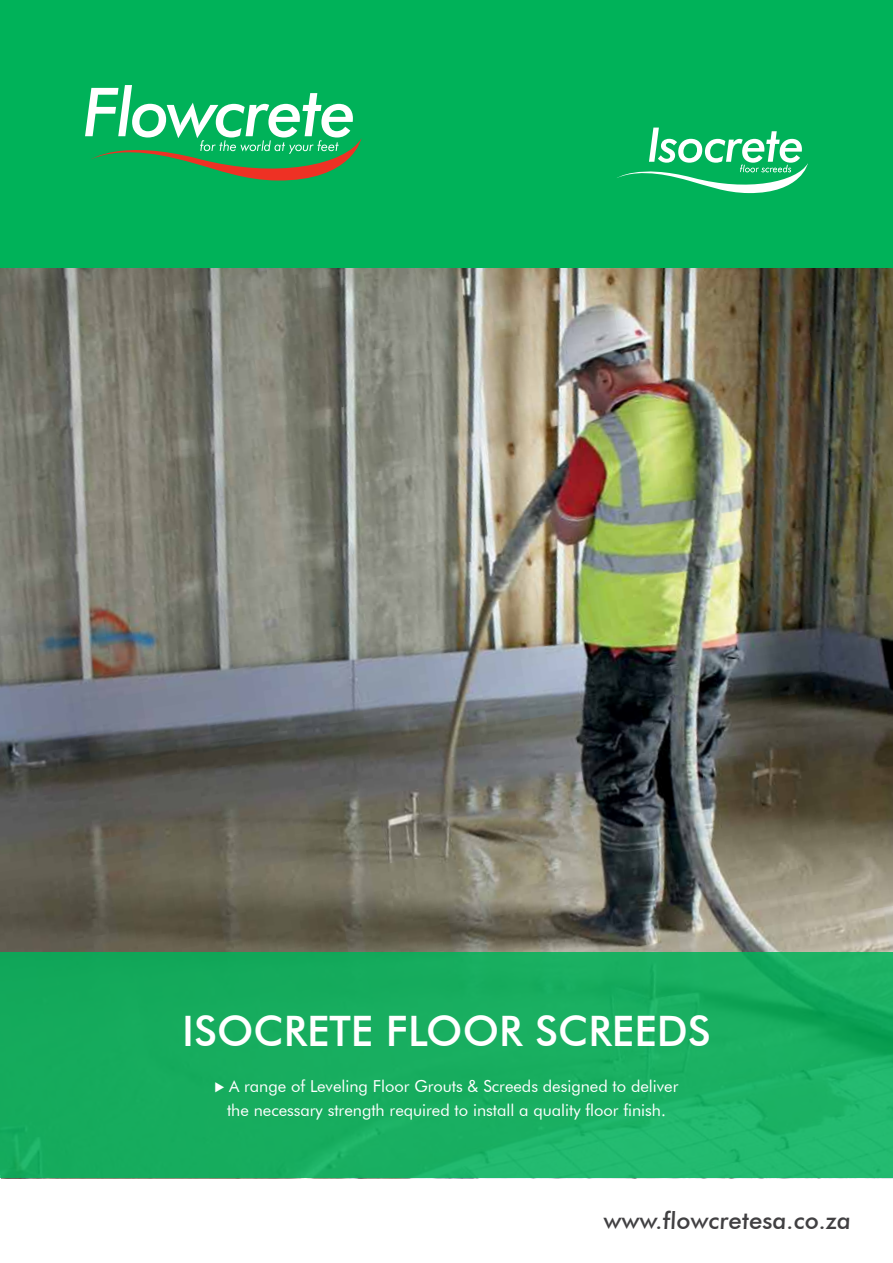
<style>
.page{position:relative;width:893px;height:1263px;background:#fff}
.page>*{position:absolute;margin:0;border:0;box-sizing:border-box;transform-origin:0 0}
.t1{font:500 42px "Futura BT";color:#fff}
.t2{font:500 24px "Futura BT";color:#414042}
.t3{font:16.5px/24px "Futura BT";color:#fff;text-align:center}
.s1{font-family:"Proxima Nova";font-weight:700}
</style>
<div class="page">
<img style="left:0;top:268px;width:893px;height:684px">
<div style="left:0;top:0;width:893px;height:268px;background:#00b259"></div>
<svg style="left:85px;top:85px;width:276px;height:96px"></svg>
<svg style="left:617px;top:128px;width:191px;height:65px"></svg>
<div style="left:0;top:952px;width:893px;height:226px;background:linear-gradient(to bottom,#14aa5b,#1cb366)"></div>
<h1 class="t1" style="left:182px;top:1006px;width:530px">ISOCRETE FLOOR SCREEDS</h1>
<p class="t3" style="left:215px;top:1074px;width:465px"><span class="s1">⊲</span> A range of Leveling Floor Grouts &amp; Screeds designed to deliver the necessary strength required to install a quality floor finish.</p>
<h2 class="t2" style="left:603px;top:1206px;width:250px">www.flowcretesa.co.za</h2>
</div>
